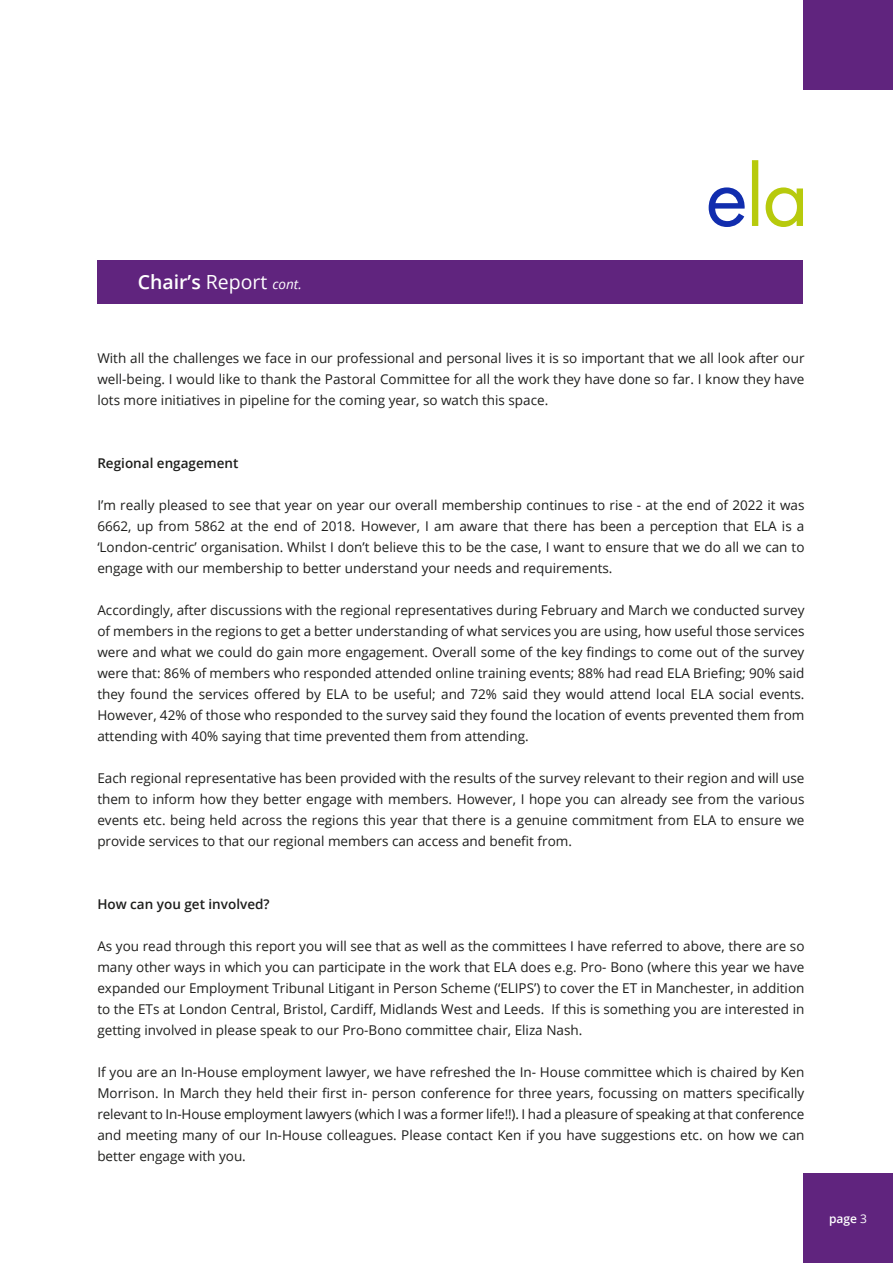
<style>
.page{position:relative;width:893px;height:1263px;background:#fff}
.page>*{position:absolute;margin:0;border:0;box-sizing:border-box;transform-origin:0 0}
.t1{font:600 19.5px "Open Sans";color:#fff}
.t2{font:13.5px/21px "Open Sans";color:#1e1e1c;text-align:justify}
.t3{font:600 13.5px "Open Sans";color:#1e1e1c}
.t4{font:600 12px "Open Sans";color:#fff}
.s1{font-weight:400}
.s2{font-weight:400;font-style:italic;font-size:13.5px}
</style>
<div class="page">
<div style="left:803px;top:1173px;width:90px;height:90px;background:#60247e"></div>
<div style="left:97px;top:260px;width:706px;height:44px;background:#60247e"></div>
<div style="left:803px;top:0;width:90px;height:90px;background:#60247e"></div>
<svg style="left:709px;top:187px;width:36px;height:40px"></svg>
<svg style="left:752px;top:160px;width:51px;height:67px"></svg>
<h1 class="t1" style="left:138px;top:268px;width:166px">Chair’s <span class="s1">Report</span> <span class="s2">cont.</span></h1>
<p class="t2" style="left:97px;top:347px;width:709px">With all the challenges we face in our professional and personal lives it is so important that we all look after our well-being. I would like to thank the Pastoral Committee for all the work they have done so far. I know they have lots more initiatives in pipeline for the coming year, so watch this space.</p>
<p class="t3" style="left:97px;top:454px;width:143px">Regional engagement</p>
<p class="t2" style="left:97px;top:494px;width:709px">I’m really pleased to see that year on year our overall membership continues to rise - at the end of 2022 it was 6662, up from 5862 at the end of 2018. However, I am aware that there has been a perception that ELA is a ‘London-centric’ organisation. Whilst I don’t believe this to be the case, I want to ensure that we do all we can to engage with our membership to better understand your needs and requirements.</p>
<p class="t2" style="left:97px;top:599px;width:709px">Accordingly, after discussions with the regional representatives during February and March we conducted survey of members in the regions to get a better understanding of what services you are using, how useful those services were and what we could do gain more engagement. Overall some of the key findings to come out of the survey were that: 86% of members who responded attended online training events; 88% had read ELA Briefing; 90% said they found the services offered by ELA to be useful; and 72% said they would attend local ELA social events.<br>However, 42% of those who responded to the survey said they found the location of events prevented them from attending with 40% saying that time prevented them from attending.</p>
<p class="t2" style="left:97px;top:767px;width:709px">Each regional representative has been provided with the results of the survey relevant to their region and will use them to inform how they better engage with members. However, I hope you can already see from the various events etc. being held across the regions this year that there is a genuine commitment from ELA to ensure we provide services to that our regional members can access and benefit from.</p>
<p class="t3" style="left:97px;top:895px;width:174px">How can you get involved?</p>
<p class="t2" style="left:97px;top:935px;width:709px">As you read through this report you will see that as well as the committees I have referred to above, there are so many other ways in which you can participate in the work that ELA does e.g. Pro- Bono (where this year we have expanded our Employment Tribunal Litigant in Person Scheme (‘ELIPS’) to cover the ET in Manchester, in addition to the ETs at London Central, Bristol, Cardiff, Midlands West and Leeds. If this is something you are interested in getting involved in please speak to our Pro-Bono committee chair, Eliza Nash.</p>
<p class="t2" style="left:97px;top:1061px;width:709px">If you are an In-House employment lawyer, we have refreshed the In- House committee which is chaired by Ken Morrison. In March they held their first in- person conference for three years, focussing on matters specifically relevant to In-House employment lawyers (which I was a former life!!). I had a pleasure of speaking at that conference and meeting many of our In-House colleagues. Please contact Ken if you have suggestions etc. on how we can better engage with you.</p>
<p class="t4" style="left:829px;top:1210px;width:40px">page <span class="s1">3</span></p>
</div>
